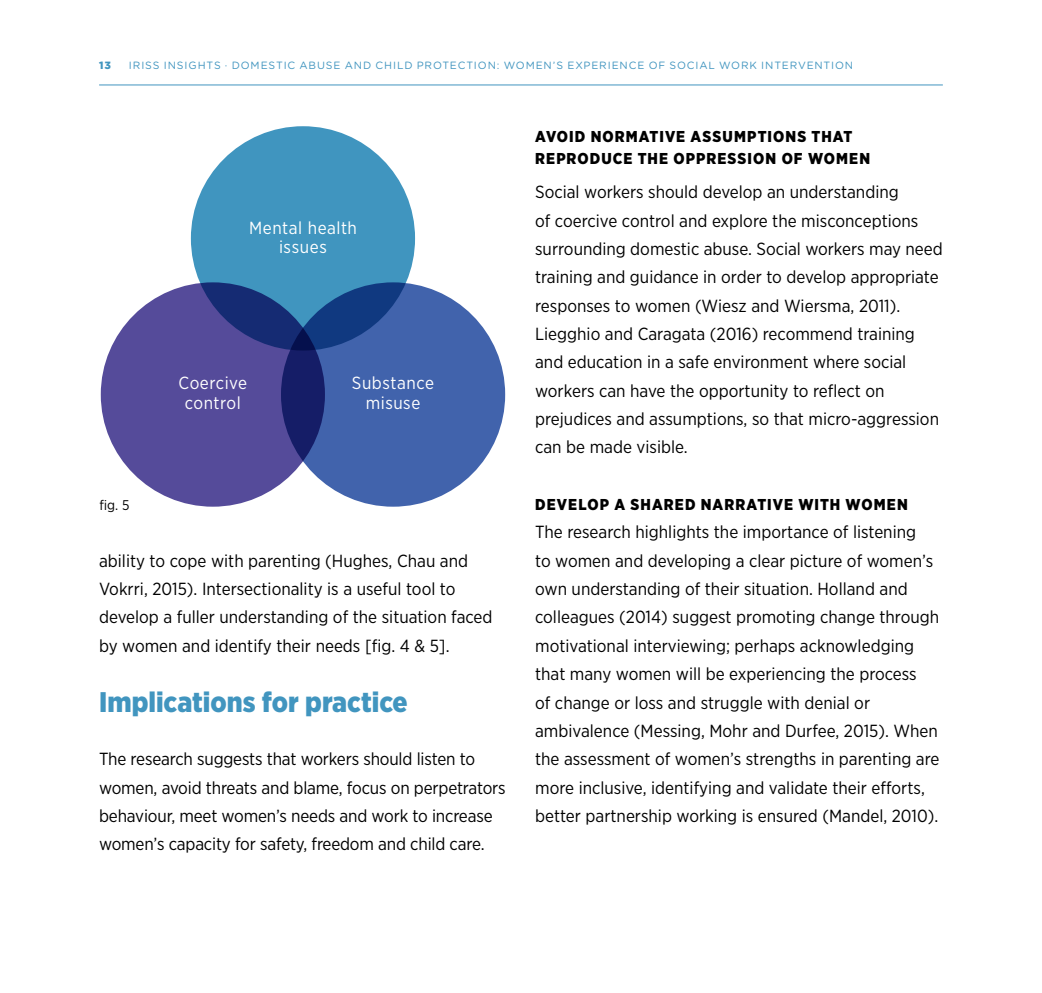
<style>
.page{position:relative;width:1042px;height:993px;background:#fff}
.page>*{position:absolute;margin:0;border:0;box-sizing:border-box;transform-origin:0 0}
.t1{font:900 28.35px "Gotham Narrow";color:#4195bf}
.t2{font:17.5px/28.3px "Gotham Narrow";color:#000}
.t3{font:17.5px/19.2px "Gotham Narrow";letter-spacing:.03em;color:#fff;text-align:center}
.t4{font:900 15.75px/22.8px "Gotham Narrow";letter-spacing:.07em;color:#000}
.Captions{font:14px "Gotham Narrow";color:#000}
.t5{font:10.5px "Gotham Rounded";letter-spacing:.085em;color:#4195bf}
.t6{font:900 10.5px "Gotham";color:#4195bf}
</style>
<div class="page">
<hr style="left:99px;top:84px;width:844px;height:1px;background:#4195bf">
<div style="left:191px;top:126px;width:224px;height:224px;background:#4095bf;border-radius:50%"></div>
<div style="left:101px;top:282px;width:224px;height:224px;background:#554b9a;border-radius:50%"></div>
<svg style="left:281px;top:282px;width:224px;height:224px;background:#3858a0"></svg>
<p class="t6" style="left:99px;top:58px;width:13px">13</p>
<p class="t5" style="left:129px;top:58px;width:147px">IRISS INSIGHTS · DOMESTI</p>
<p class="t5" style="left:288px;top:58px;width:76px">C ABUSE AND</p>
<p class="t5" style="left:375px;top:58px;width:393px">CHI LD PROTECTION : WOMEN’S EXPERI ENCE OF SOCIAL WORK INT</p>
<p class="t5" style="left:782px;top:58px;width:40px">ERVENTI</p>
<p class="t5" style="left:835px;top:58px;width:18px">ON</p>
<p class="t3" style="left:249px;top:217px;width:109px">Mental health issues</p>
<p class="Captions" style="left:100px;top:496px;width:31px">fig. 5</p>
<p class="t3" style="left:178px;top:373px;width:70px">Coercive control</p>
<p class="t3" style="left:352px;top:373px;width:84px">Substance misuse</p>
<p class="t2" style="left:99px;top:546px;width:395px">ability to cope with parenting (Hughes, Chau and Vokrri, 2015). Intersectionality is a useful tool to develop a fuller understanding of the situation faced by women and identify their needs [fig. 4 &amp; 5].</p>
<h1 class="t1" style="left:99px;top:683px;width:310px">Implications for practice</h1>
<p class="t2" style="left:99px;top:744px;width:408px">The research suggests that workers should listen to women, avoid threats and blame, focus on perpetrators behaviour, meet women’s needs and work to increase women’s capacity for safety, freedom and child care.</p>
<h2 class="t4" style="left:535px;top:124px;width:337px">AVOID NORMATIVE ASSUMPTIONS THAT<br>REPRODUCE THE OPPRESSION OF WOMEN</h2>
<p class="t2" style="left:535px;top:178px;width:409px">Social workers should develop an understanding<br>of coercive control and explore the misconceptions surrounding domestic abuse. Social workers may need training and guidance in order to develop appropriate responses to women (Wiesz and Wiersma, 2011).<br>Liegghio and Caragata (2016) recommend training and education in a safe environment where social workers can have the opportunity to reflect on prejudices and assumptions, so that micro-aggression can be made visible.</p>
<h2 class="t4" style="left:535px;top:493px;width:374px">DEVELOP A SHARED NARRATIVE WITH WOMEN</h2>
<p class="t2" style="left:535px;top:517px;width:406px">The research highlights the importance of listening<br>to women and developing a clear picture of women’s own understanding of their situation. Holland and colleagues (2014) suggest promoting change through motivational interviewing; perhaps acknowledging that many women will be experiencing the process<br>of change or loss and struggle with denial or ambivalence (Messing, Mohr and Durfee, 2015). When the assessment of women’s strengths in parenting are more inclusive, identifying and validate their efforts, better partnership working is ensured (Mandel, 2010).</p>
</div>
